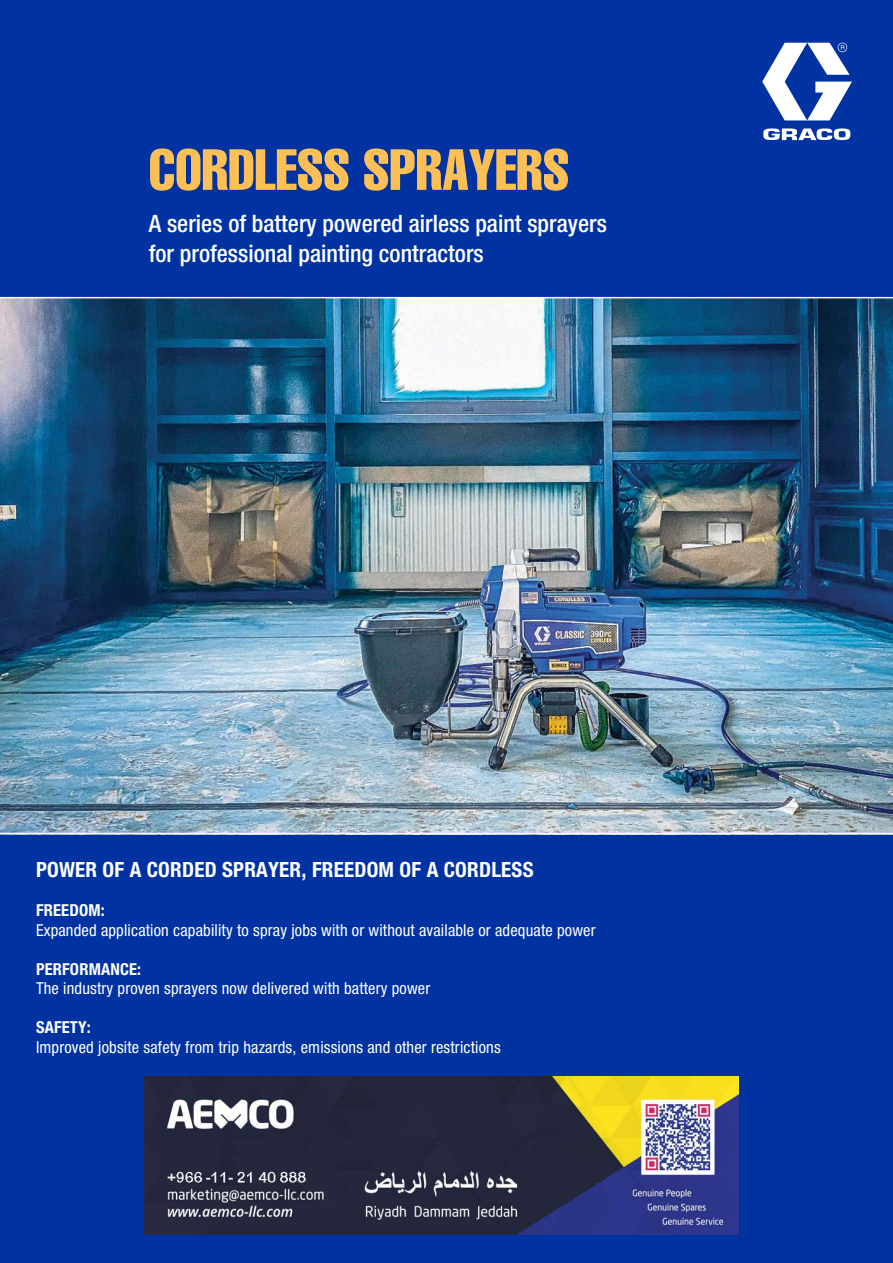
<style>
.page{position:relative;width:893px;height:1263px;background:#fff}
.page>*{position:absolute;margin:0;border:0;box-sizing:border-box;transform-origin:0 0}
.t1{font:57px "Helvetica LT Std Comp";color:#fdc057}
.t2{font:500 condensed 24px/30px "Helvetica Neue LT Std";color:#fff}
.t3{font:700 condensed 21px "Helvetica Neue LT Std";letter-spacing:.01em;color:#fff}
.t4{font:condensed 16.5px "Helvetica Neue LT Std";letter-spacing:.01em;color:#fff}
.t5{font:700 condensed 16.5px "Helvetica Neue LT Std";letter-spacing:.01em;color:#fff}
</style>
<div class="page">
<div style="left:0;top:835px;width:893px;height:428px;background:#0033a1"></div>
<div style="left:0;top:0;width:893px;height:298px;background:#0033a1"></div>
<svg style="left:762px;top:43px;width:90px;height:97px"></svg>
<img style="left:0;top:298px;width:893px;height:537px">
<hr style="left:0;top:833px;width:893px;height:1px;background:#fff">
<hr style="left:0;top:297px;width:893px;height:1px;background:#fff">
<img style="left:145px;top:1077px;width:593px;height:158px">
<h1 class="t1" style="left:149px;top:133px;width:422px">CORDLESS SPRAYERS</h1>
<h2 class="t2" style="left:149px;top:208px;width:460px">A series of battery powered airless paint sprayers for professional painting contractors</h2>
<p class="t3" style="left:36px;top:857px;width:499px">POWER OF A CORDED SPRAYER, FREEDOM OF A CORDLESS</p>
<p class="t5" style="left:36px;top:900px;width:70px">FREEDOM:</p>
<p class="t4" style="left:36px;top:920px;width:561px">Expanded application capability to spray jobs with or without available or adequate power</p>
<p class="t5" style="left:36px;top:959px;width:107px">PERFORMANCE:</p>
<p class="t4" style="left:36px;top:979px;width:396px">The industry proven sprayers now delivered with battery power</p>
<p class="t5" style="left:36px;top:1017px;width:56px">SAFETY:</p>
<p class="t4" style="left:36px;top:1037px;width:466px">Improved jobsite safety from trip hazards, emissions and other restrictions</p>
</div>
